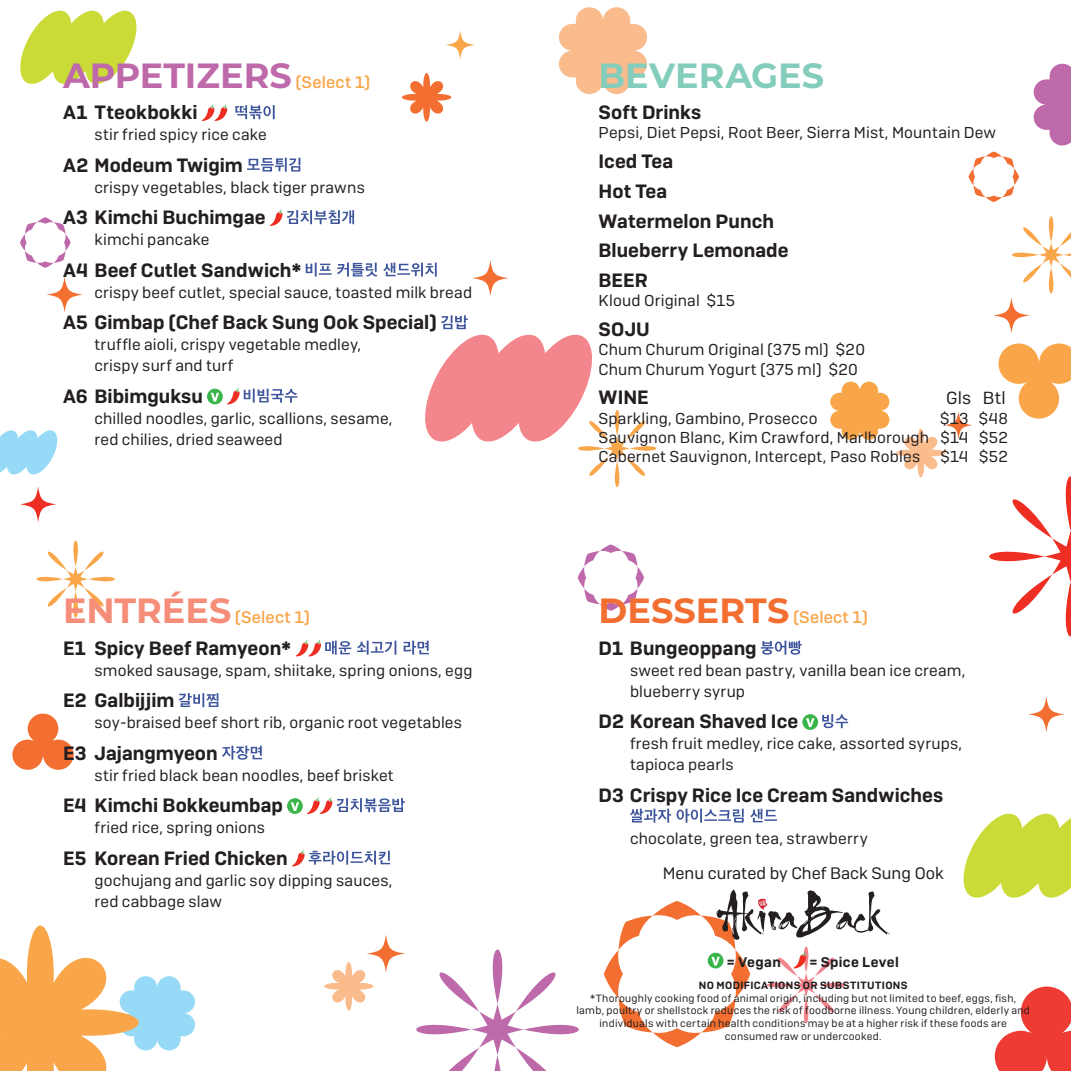
<style>
.page{position:relative;width:1071px;height:1071px;background:#fff}
.page>*{position:absolute;margin:0;border:0;box-sizing:border-box;transform-origin:0 0}
.t1{font:700 35px "Montserrat";color:#bd69aa}
.t2{font:700 35px "Montserrat";color:#84cdbc}
.t3{font:600 19.25px/29.8px "Camber";letter-spacing:.005em;color:#231f20}
.t4{font:17.5px "Camber";letter-spacing:.01em;color:#231f20}
.t5{font:500 16.62px "Camber";letter-spacing:.015em;color:#f9a64a}
.t6{font:16.62px "Camber";color:#231f20}
.t7{font:15.75px/21px "Camber";letter-spacing:.01em;color:#231f20}
.t8{font:600 14px "Camber";letter-spacing:.025em;color:#231f20}
.t9{font:10.5px/12.6px "Camber";letter-spacing:.025em;color:#231f20;text-align:center}
.t10{font:600 10.5px "Camber";letter-spacing:.035em;color:#231f20}
.s1{font-family:"Camber";font-weight:500;font-size:16.62px;color:#f9a64a}
.s2{font-family:"Montserrat";font-weight:700;font-size:35px;color:#f58d79}
.s3{font-family:"Montserrat";font-weight:700;font-size:35px;color:#f36e31}
</style>
<div class="page">
<svg style="left:993px;top:298px;width:37px;height:35px"></svg>
<svg style="left:472px;top:260px;width:37px;height:36px"></svg>
<svg style="left:46px;top:277px;width:37px;height:36px"></svg>
<svg style="left:446px;top:30px;width:29px;height:29px"></svg>
<svg style="left:1034px;top:64px;width:37px;height:82px"></svg>
<svg style="left:559px;top:7px;width:88px;height:87px"></svg>
<svg style="left:0;top:926px;width:195px;height:145px"></svg>
<svg style="left:402px;top:73px;width:49px;height:49px"></svg>
<svg style="left:989px;top:476px;width:82px;height:161px"></svg>
<svg style="left:416px;top:949px;width:163px;height:122px"></svg>
<svg style="left:1003px;top:216px;width:68px;height:86px"></svg>
<svg style="left:12px;top:714px;width:62px;height:56px"></svg>
<svg style="left:995px;top:987px;width:76px;height:84px"></svg>
<svg style="left:20px;top:10px;width:117px;height:74px"></svg>
<svg style="left:963px;top:813px;width:108px;height:85px"></svg>
<svg style="left:20px;top:486px;width:36px;height:36px"></svg>
<svg style="left:1028px;top:696px;width:37px;height:36px"></svg>
<svg style="left:36px;top:540px;width:79px;height:78px"></svg>
<svg style="left:0;top:430px;width:58px;height:45px"></svg>
<svg style="left:968px;top:151px;width:51px;height:51px"></svg>
<svg style="left:20px;top:217px;width:51px;height:51px"></svg>
<svg style="left:578px;top:544px;width:66px;height:67px"></svg>
<svg style="left:999px;top:343px;width:72px;height:76px"></svg>
<svg style="left:324px;top:962px;width:49px;height:49px"></svg>
<svg style="left:367px;top:935px;width:38px;height:38px"></svg>
<svg style="left:830px;top:382px;width:59px;height:58px"></svg>
<svg style="left:896px;top:429px;width:50px;height:48px"></svg>
<svg style="left:944px;top:411px;width:28px;height:28px"></svg>
<svg style="left:201px;top:105px;width:26px;height:16px"></svg>
<svg style="left:235px;top:105px;width:40px;height:14px"></svg>
<svg style="left:247px;top:158px;width:53px;height:14px"></svg>
<svg style="left:269px;top:210px;width:85px;height:16px"></svg>
<svg style="left:306px;top:263px;width:71px;height:14px"></svg>
<svg style="left:383px;top:263px;width:54px;height:14px"></svg>
<svg style="left:425px;top:315px;width:232px;height:172px"></svg>
<svg style="left:207px;top:388px;width:90px;height:17px"></svg>
<svg style="left:761px;top:641px;width:41px;height:14px"></svg>
<svg style="left:802px;top:714px;width:46px;height:16px"></svg>
<svg style="left:630px;top:809px;width:41px;height:14px"></svg>
<svg style="left:677px;top:809px;width:67px;height:14px"></svg>
<svg style="left:750px;top:809px;width:27px;height:13px"></svg>
<svg style="left:295px;top:640px;width:56px;height:17px"></svg>
<svg style="left:357px;top:641px;width:39px;height:14px"></svg>
<svg style="left:404px;top:641px;width:25px;height:14px"></svg>
<svg style="left:179px;top:693px;width:39px;height:14px"></svg>
<svg style="left:222px;top:746px;width:40px;height:14px"></svg>
<svg style="left:287px;top:798px;width:118px;height:16px"></svg>
<svg style="left:292px;top:850px;width:98px;height:17px"></svg>
<svg style="left:604px;top:890px;width:286px;height:157px"></svg>
<h1 class="t1" style="left:63px;top:50px;width:309px">APPETIZERS <span class="s1">(Select 1)</span></h1>
<p class="t3" style="left:63px;top:97px;width:136px">A1 Tteokbokki</p>
<p class="t7" style="left:94px;top:124px;width:174px">stir fried spicy rice cake</p>
<p class="t3" style="left:63px;top:150px;width:181px">A2 Modeum Twigim</p>
<p class="t7" style="left:94px;top:177px;width:272px">crispy vegetables, black tiger prawns</p>
<p class="t3" style="left:63px;top:202px;width:204px">A3 Kimchi Buchimgae</p>
<p class="t7" style="left:94px;top:229px;width:117px">kimchi pancake</p>
<p class="t3" style="left:63px;top:255px;width:240px">A4 Beef Cutlet Sandwich*</p>
<p class="t7" style="left:94px;top:282px;width:379px">crispy beef cutlet, special sauce, toasted milk bread</p>
<p class="t3" style="left:63px;top:307px;width:375px">A5 Gimbap (Chef Back Sung Ook Special)</p>
<p class="t7" style="left:94px;top:334px;width:268px">truffle aioli, crispy vegetable medley, crispy surf and turf</p>
<p class="t3" style="left:63px;top:381px;width:141px">A6 Bibimguksu</p>
<p class="t7" style="left:94px;top:408px;width:300px">chilled noodles, garlic, scallions, sesame, red chilies, dried seaweed</p>
<p class="t5" style="left:63px;top:607px;width:248px"><span class="s2">ENTRÉES</span> (Select 1)</p>
<p class="t3" style="left:63px;top:633px;width:230px">E1 Spicy Beef Ramyeon*</p>
<p class="t7" style="left:94px;top:660px;width:379px">smoked sausage, spam, shiitake, spring onions, egg</p>
<p class="t3" style="left:63px;top:685px;width:113px">E2 Galbijjim</p>
<p class="t7" style="left:94px;top:712px;width:369px">soy-braised beef short rib, organic root vegetables</p>
<p class="t3" style="left:63px;top:738px;width:156px">E3 Jajangmyeon</p>
<p class="t7" style="left:94px;top:765px;width:301px">stir fried black bean noodles, beef brisket</p>
<p class="t3" style="left:63px;top:790px;width:221px">E4 Kimchi Bokkeumbap</p>
<p class="t7" style="left:94px;top:817px;width:172px">fried rice, spring onions</p>
<p class="t3" style="left:63px;top:843px;width:226px">E5 Korean Fried Chicken</p>
<p class="t7" style="left:94px;top:870px;width:300px">gochujang and garlic soy dipping sauces, red cabbage slaw</p>
<h1 class="t2" style="left:598px;top:50px;width:227px">BEVERAGES</h1>
<p class="t3" style="left:598px;top:97px;width:104px">Soft Drinks</p>
<p class="t7" style="left:598px;top:122px;width:399px">Pepsi, Diet Pepsi, Root Beer, Sierra Mist, Mountain Dew</p>
<p class="t3" style="left:598px;top:146px;width:192px">Iced Tea<br>Hot Tea<br>Watermelon Punch<br>Blueberry Lemonade<br>BEER</p>
<p class="t7" style="left:598px;top:290px;width:138px">Kloud Original $15</p>
<p class="t3" style="left:598px;top:314px;width:53px">SOJU</p>
<p class="t7" style="left:598px;top:340px;width:268px;line-height:19.2px">Chum Churum Original (375 ml) $20<br>Chum Churum Yogurt (375 ml) $20</p>
<p class="t3" style="left:598px;top:383px;width:52px">WINE</p>
<p class="t4" style="left:946px;top:388px;width:61px">Gls Btl</p>
<p class="t7" style="left:598px;top:408px;width:221px">Sparkling, Gambino, Prosecco</p>
<p class="t7" style="left:598px;top:408px;width:411px;line-height:19.2px;text-align:justify;text-indent:342px">$13 $48<br>Sauvignon Blanc, Kim Crawford, Marlborough $14 $52<br>Cabernet Sauvignon, Intercept, Paso Robles</p>
<p class="t7" style="left:940px;top:446px;width:69px">$14 $52</p>
<p class="t5" style="left:598px;top:607px;width:271px"><span class="s3">DESSERTS</span> (Select 1)</p>
<p class="t3" style="left:598px;top:633px;width:160px">D1 Bungeoppang</p>
<p class="t7" style="left:630px;top:660px;width:337px">sweet red bean pastry, vanilla bean ice cream, blueberry syrup</p>
<p class="t3" style="left:598px;top:706px;width:201px">D2 Korean Shaved Ice</p>
<p class="t7" style="left:630px;top:733px;width:334px">fresh fruit medley, rice cake, assorted syrups, tapioca pearls</p>
<p class="t3" style="left:598px;top:780px;width:346px">D3 Crispy Rice Ice Cream Sandwiches</p>
<p class="t7" style="left:630px;top:828px;width:239px">chocolate, green tea, strawberry</p>
<p class="t6" style="left:663px;top:863px;width:283px">Menu curated by Chef Back Sung Ook</p>
<p class="t8" style="left:727px;top:953px;width:56px">= Vegan</p>
<p class="t8" style="left:809px;top:953px;width:91px">= Spice Level</p>
<p class="t10" style="left:699px;top:979px;width:210px">NO MODIFICATIONS OR SUBSTITUTIONS</p>
<p class="t9" style="left:577px;top:992px;width:455px">*Thoroughly cooking food of animal origin, including but not limited to beef, eggs, fish, lamb, poultry or shellstock reduces the risk of foodborne illness. Young children, elderly and individuals with certain health conditions may be at a higher risk if these foods are consumed raw or undercooked.</p>
</div>
